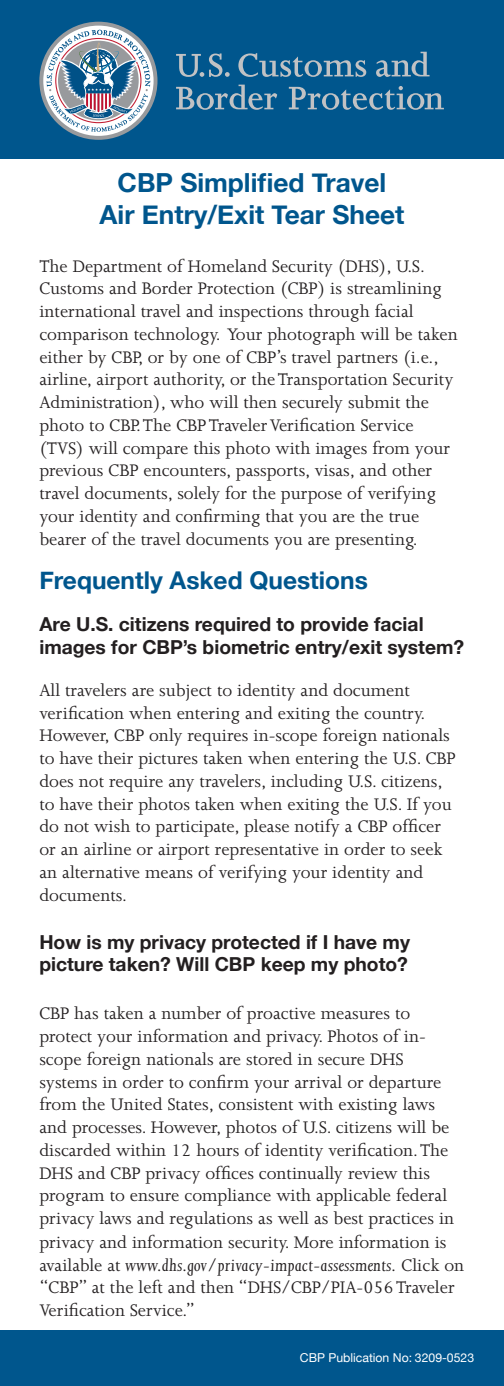
<style>
.page{position:relative;width:504px;height:1386px;background:#fff}
.page>*{position:absolute;margin:0;border:0;box-sizing:border-box;transform-origin:0 0}
.t1{font:700 26.25px/31.5px "Helvetica Neue";color:#00568d;text-align:center}
.t2{font:700 24.5px "Helvetica Neue";color:#00568d}
.t3{font:19.25px/22.8px "Joanna MT Std";color:#231f20}
.t4{font:700 19.25px/22.8px "Helvetica Neue";color:#231f20}
.t5{font:12.25px "Helvetica Neue";color:#fff}
.s1{font-style:italic}
</style>
<div class="page">
<div style="left:0;top:0;width:504px;height:159px;background:#00568d"></div>
<div style="left:0;top:1331px;width:504px;height:55px;background:#00568d"></div>
<svg style="left:176px;top:53px;width:54px;height:24px"></svg>
<svg style="left:238px;top:53px;width:128px;height:24px"></svg>
<svg style="left:376px;top:52px;width:54px;height:25px"></svg>
<svg style="left:176px;top:85px;width:101px;height:25px"></svg>
<svg style="left:289px;top:86px;width:155px;height:24px"></svg>
<svg style="left:39px;top:22px;width:118px;height:118px"></svg>
<h1 class="t1" style="left:100px;top:168px;width:306px">CBP Simplified Travel<br>Air Entry/Exit Tear Sheet</h1>
<p class="t3" style="left:39px;top:255px;width:420px">The Department of Homeland Security (DHS), U.S.<br>Customs and Border Protection (CBP) is streamlining international travel and inspections through facial comparison technology. Your photograph will be taken either by CBP, or by one of CBP’s travel partners (i.e., airline, airport authority, or the Transportation Security Administration), who will then securely submit the photo to CBP.The CBP Traveler Verification Service (TVS) will compare this photo with images from your previous CBP encounters, passports, visas, and other travel documents, solely for the purpose of verifying your identity and confirming that you are the true bearer of the travel documents you are presenting.</p>
<h2 class="t2" style="left:39px;top:561px;width:330px">Frequently Asked Questions</h2>
<h2 class="t4" style="left:39px;top:613px;width:426px">Are U.S. citizens required to provide facial images for CBP’s biometric entry/exit system?</h2>
<p class="t3" style="left:39px;top:679px;width:418px">All travelers are subject to identity and document verification when entering and exiting the country.<br>However, CBP only requires in-scope foreign nationals to have their pictures taken when entering the U.S. CBP does not require any travelers, including U.S. citizens, to have their photos taken when exiting the U.S. If you do not wish to participate, please notify a CBP officer or an airline or airport representative in order to seek an alternative means of verifying your identity and documents.</p>
<h2 class="t4" style="left:39px;top:931px;width:372px">How is my privacy protected if I have my picture taken? Will CBP keep my photo?</h2>
<p class="t3" style="left:39px;top:1002px;width:426px">CBP has taken a number of proactive measures to protect your information and privacy. Photos of in&shy;scope foreign nationals are stored in secure DHS systems in order to confirm your arrival or departure from the United States, consistent with existing laws and processes. However, photos of U.S. citizens will be discarded within 12 hours of identity verification.The DHS and CBP privacy offices continually review this program to ensure compliance with applicable federal privacy laws and regulations as well as best practices in privacy and information security. More information is available at <span class="s1">www.dhs.gov/privacy-impact-assessments.</span> Click on “CBP” at the left and then “DHS/CBP/PIA-056 Traveler Verification Service.”</p>
<p class="t5" style="left:300px;top:1349px;width:176px">CBP Publication No: 3209-0523</p>
</div>
